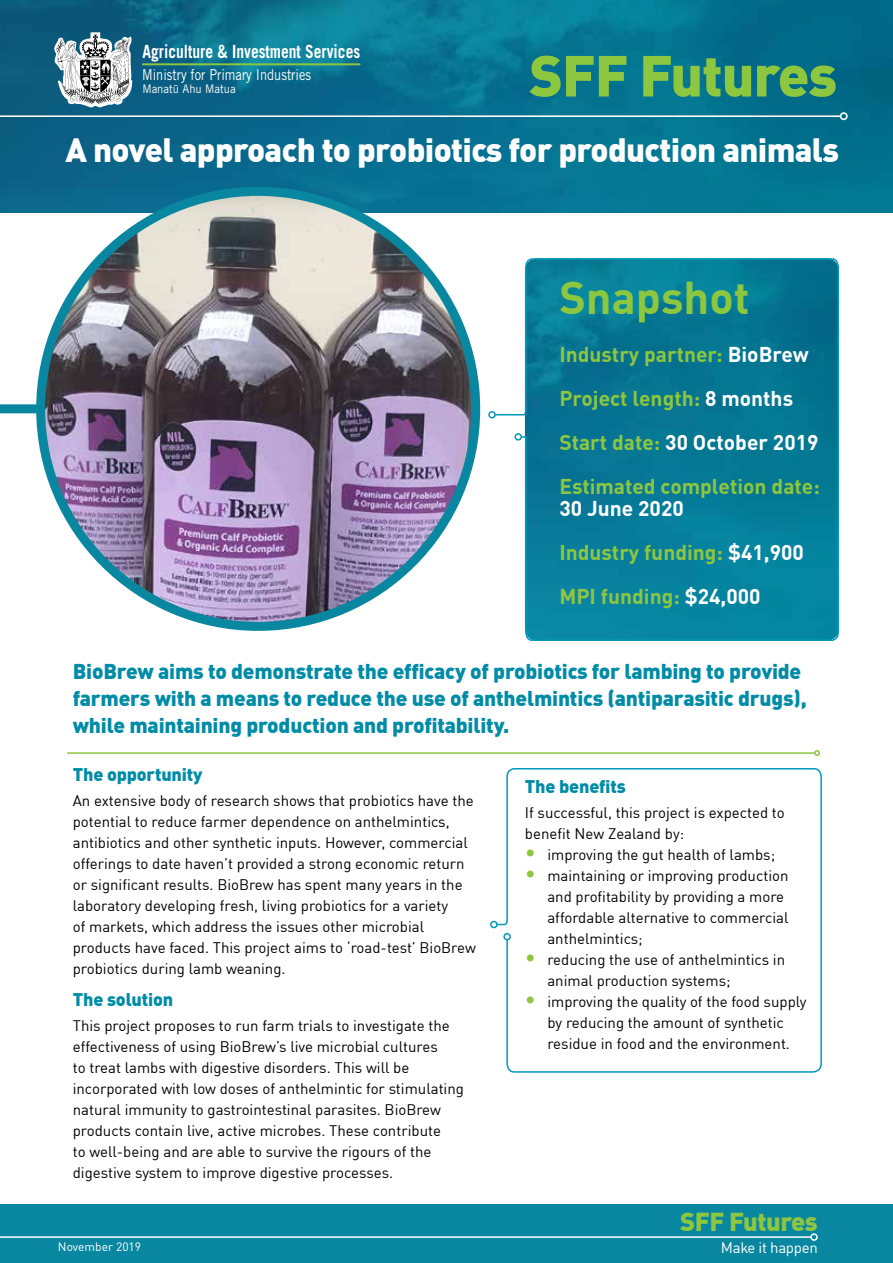
<style>
.page{position:relative;width:893px;height:1263px;background:#fff}
.page>*{position:absolute;margin:0;border:0;box-sizing:border-box;transform-origin:0 0}
.t1{font:900 57px "DIN";letter-spacing:-.02em;color:#8dc63f}
.t2{font:700 45px "DIN";color:#8dc63f}
.t3{font:900 33px "DIN";letter-spacing:-.02em;color:#fff}
.t4{font:900 25.5px "DIN";letter-spacing:-.02em;color:#8dc63f}
.Heading_3{font:900 21px/27px "DIN";letter-spacing:-.01em;color:#008ca7}
.t5{font:700 21px/22.6px "DIN";color:#8dc63f}
.t6{font:700 21px "DIN";color:#fff}
.t7{font:700 18.3px "Trade Gothic LT Std";color:#fff;scale:.85 1}
.Heading_3-2{font:900 18px "DIN";letter-spacing:-.01em;color:#008ca7}
.t8{font:15px/21px "DIN";color:#000}
.t9{font:15px "Trade Gothic LT Std";color:#fff;scale:.85 1}
.t10{font:15px "DIN";letter-spacing:-.02em;color:#fff}
.t11{font:12px "DIN";color:#fff}
.t12{font:11.85px "Trade Gothic LT Std";color:#fff;scale:.95 1}
.s1{color:#fff}
.s2{color:#8dc63f}
.s3{font-size:21px;color:#8dc63f}
</style>
<div class="page">
<div style="left:0;top:1204px;width:893px;height:59px;background:#0a87a0"></div>
<hr style="left:0;top:1236px;width:811px;height:2px;background:#fff">
<div style="left:810px;top:1233px;width:8px;height:8px;border:2px solid #fff;border-radius:50%"></div>
<img style="left:0;top:0;width:893px;height:212px">
<svg style="left:54px;top:32px;width:79px;height:76px"></svg>
<hr style="left:142px;top:63px;width:219px;height:2px;background:#8dc63f">
<hr style="left:0;top:115px;width:841px;height:2px;background:#fff">
<div style="left:840px;top:112px;width:8px;height:8px;border:2px solid #fff;border-radius:50%"></div>
<img style="left:41px;top:191px;width:435px;height:435px;border-radius:217px">
<svg style="left:494px;top:258px;width:345px;height:383px;background:#1c86a0"></svg>
<div style="left:514px;top:433px;width:8px;height:8px;border:2px solid #0099bc;border-radius:50%"></div>
<div style="left:488px;top:411px;width:8px;height:7px;border:2px solid #0099bc;border-radius:50%"></div>
<hr style="left:67px;top:752px;width:747px;height:2px;background:#8dc63f">
<svg style="left:814px;top:750px;width:6px;height:6px"></svg>
<svg style="left:496px;top:768px;width:326px;height:305px"></svg>
<div style="left:503px;top:933px;width:8px;height:7px;border:2px solid #0099bc;border-radius:50%"></div>
<div style="left:490px;top:921px;width:8px;height:7px;border:2px solid #0099bc;border-radius:50%"></div>
<div style="left:0;top:404px;width:44px;height:9px;background:#0a87a0"></div>
<p class="t7" style="left:142px;top:40px;width:258px">Agriculture &amp; Investment Services</p>
<p class="t9" style="left:142px;top:65px;width:200px">Ministry for Primary Industries</p>
<p class="t12" style="left:142px;top:82px;width:100px">Manatū Ahu Matua</p>
<p class="t1" style="left:529px;top:38px;width:309px">SFF Futures</p>
<p class="t3" style="left:65px;top:128px;width:775px">A novel approach to probiotics for production animals</p>
<p class="t2" style="left:559px;top:268px;width:192px">Snapshot</p>
<p class="t5" style="left:559px;top:342px;width:251px">Industry partner: <span class="s1">BioBrew</span></p>
<p class="t5" style="left:559px;top:386px;width:235px">Project length: <span class="s1">8 months</span></p>
<p class="t6" style="left:559px;top:428px;width:261px"><span class="s2">Start date:</span> 30 October 2019</p>
<p class="t5" style="left:559px;top:474px;width:262px">Estimated completion date:<br><span class="s1">30 June 2020</span></p>
<p class="t5" style="left:559px;top:541px;width:246px">Industry funding: <span class="s1">$41,900</span></p>
<p class="t5" style="left:559px;top:585px;width:203px">MPI funding: <span class="s1">$24,000</span></p>
<p class="Heading_3" style="left:73px;top:657px;width:736px">BioBrew aims to demonstrate the efficacy of probiotics for lambing to provide farmers with a means to reduce the use of anthelmintics (antiparasitic drugs), while maintaining production and profitability.</p>
<p class="Heading_3-2" style="left:73px;top:762px;width:131px">The opportunity</p>
<p class="t8" style="left:73px;top:789px;width:405px">An extensive body of research shows that probiotics have the potential to reduce farmer dependence on anthelmintics, antibiotics and other synthetic inputs. However, commercial offerings to date haven’t provided a strong economic return or significant results. BioBrew has spent many years in the laboratory developing fresh, living probiotics for a variety<br>of markets, which address the issues other microbial products have faced. This project aims to ‘road-test’ BioBrew probiotics during lamb weaning.</p>
<p class="Heading_3-2" style="left:73px;top:987px;width:102px">The solution</p>
<p class="t8" style="left:73px;top:1015px;width:393px">This project proposes to run farm trials to investigate the effectiveness of using BioBrew’s live microbial cultures<br>to treat lambs with digestive disorders. This will be incorporated with low doses of anthelmintic for stimulating natural immunity to gastrointestinal parasites. BioBrew products contain live, active microbes. These contribute<br>to well-being and are able to survive the rigours of the digestive system to improve digestive processes.</p>
<p class="t11" style="left:58px;top:1239px;width:85px">November 2019</p>
<p class="Heading_3-2" style="left:525px;top:774px;width:102px">The benefits</p>
<p class="t8" style="left:525px;top:801px;width:261px">If successful, this project is expected to benefit New Zealand by:</p>
<p class="t8" style="left:525px;top:843px;width:252px"><span class="s3">•</span> improving the gut health of lambs;</p>
<p class="t8" style="left:547px;top:864px;width:243px;text-indent:-22px"><span class="s3">•</span> maintaining or improving production and profitability by providing a more affordable alternative to commercial anthelmintics;</p>
<p class="t8" style="left:547px;top:948px;width:239px;text-indent:-22px"><span class="s3">•</span> reducing the use of anthelmintics in animal production systems;</p>
<p class="t8" style="left:525px;top:990px;width:283px;text-align:center"><span class="s3">•</span> improving the quality of the food supply by reducing the amount of synthetic residue in food and the environment.</p>
<h3 class="t4" style="left:680px;top:1205px;width:139px">SFF Futures</h3>
<p class="t10" style="left:721px;top:1238px;width:98px">Make it happen</p>
</div>
